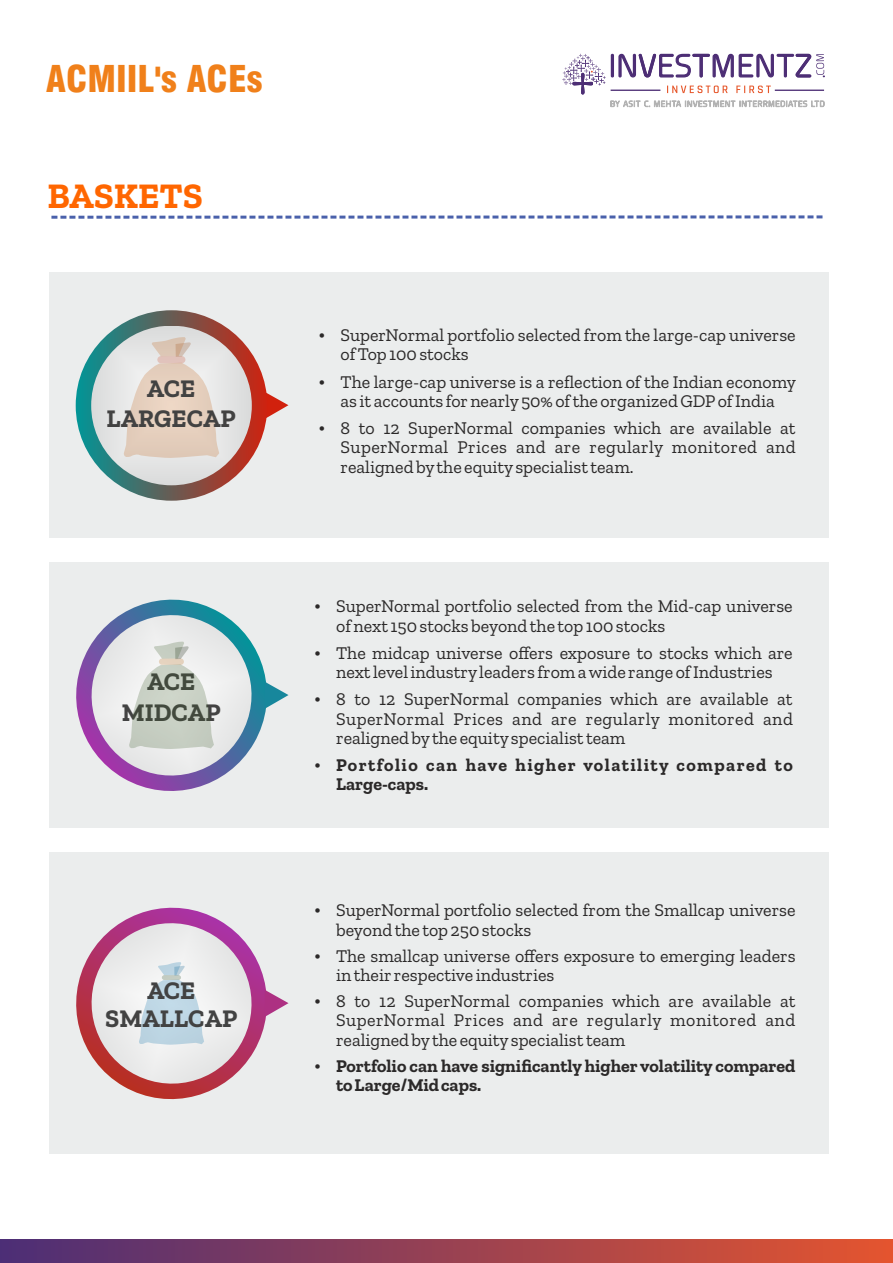
<style>
.page{position:relative;width:893px;height:1263px;background:#fff}
.page>*{position:absolute;margin:0;border:0;box-sizing:border-box;transform-origin:0 0}
.t1{font:900 condensed 36px "Swiss 721 BT";color:#f0801a}
.t2{font:700 36px "Zilla Slab";color:#f60}
.t3{font:700 25.5px/27.8px "Zilla Slab";color:#424242;text-align:center}
.t4{font:18px/19.5px "Zilla Slab";color:#2b2929}
.t5{font:700 18px/19.5px "Zilla Slab";color:#2b2929}
.t6{font:700 18px/19.5px "Zilla Slab";letter-spacing:.08em;color:#2b2929}
</style>
<div class="page">
<div style="left:49px;top:853px;width:780px;height:301px;background:#ebeded"></div>
<div style="left:49px;top:562px;width:780px;height:266px;background:#ebeded"></div>
<div style="left:49px;top:273px;width:780px;height:265px;background:#ebeded"></div>
<div style="left:0;top:1239px;width:893px;height:24px;background:linear-gradient(to right,#4c2e76,#e4542f)"></div>
<div style="left:611px;top:54px;width:3px;height:24px;background:#4d2e75;border:1px solid #4d2e75"></div>
<svg style="left:667px;top:86px;width:61px;height:7px"></svg>
<svg style="left:736px;top:86px;width:35px;height:7px"></svg>
<svg style="left:562px;top:54px;width:43px;height:40px"></svg>
<hr style="left:611px;top:90px;width:49px;height:1px;background:#4d2e75">
<hr style="left:775px;top:90px;width:49px;height:1px;background:#4d2e75">
<svg style="left:610px;top:100px;width:214px;height:8px"></svg>
<svg style="left:618px;top:53px;width:207px;height:25px"></svg>
<svg style="left:51px;top:215px;width:772px;height:4px"></svg>
<svg style="left:76px;top:907px;width:124px;height:193px"></svg>
<svg style="left:80px;top:912px;width:208px;height:183px"></svg>
<svg style="left:266px;top:392px;width:22px;height:27px"></svg>
<svg style="left:76px;top:310px;width:191px;height:191px;background:#685f57"></svg>
<div style="left:91px;top:326px;width:161px;height:159px;background:#e2e3e3;border-radius:50%"></div>
<div style="left:157px;top:356px;width:28px;height:7px;background:#e1c2bb;border-radius:4px"></div>
<svg style="left:124px;top:363px;width:95px;height:95px"></svg>
<svg style="left:152px;top:337px;width:39px;height:20px"></svg>
<svg style="left:76px;top:599px;width:124px;height:192px"></svg>
<svg style="left:80px;top:604px;width:208px;height:183px"></svg>
<h1 class="t1" style="left:46px;top:65px;width:218px">ACMIIL's ACEs</h1>
<h1 class="t2" style="left:48px;top:180px;width:157px">BASKETS</h1>
<h2 class="t3" style="left:106px;top:375px;width:131px;line-height:29.8px">ACE<br>LARGECAP</h2>
<h2 class="t3" style="left:122px;top:668px;width:100px;line-height:30.5px">ACE<br>MIDCAP</h2>
<h2 class="t3" style="left:105px;top:978px;width:134px">ACE<br>SMALLCAP</h2>
<p class="t4" style="left:341px;top:326px;width:457px;text-indent:-22px">• SuperNormal portfolio selected from the large-cap universe of Top 100 stocks</p>
<p class="t4" style="left:319px;top:373px;width:479px;text-align:center">• The large-cap universe is a reflection of the Indian economy as it accounts for nearly 50% of the organized GDP of India</p>
<p class="t4" style="left:341px;top:419px;width:457px;text-align:justify;text-indent:-22px">• 8 to 12 SuperNormal companies which are available at SuperNormal Prices and are regularly monitored and realigned by the equity specialist team.</p>
<p class="t4" style="left:336px;top:597px;width:458px;text-indent:-22px">• SuperNormal portfolio selected from the Mid-cap universe of next 150 stocks beyond the top 100 stocks</p>
<p class="t4" style="left:314px;top:644px;width:480px;text-align:center">• The midcap universe offers exposure to stocks which are next level industry leaders from a wide range of Industries</p>
<p class="t4" style="left:336px;top:690px;width:458px;text-align:justify;text-indent:-22px">• 8 to 12 SuperNormal companies which are available at SuperNormal Prices and are regularly monitored and realigned by the equity specialist team</p>
<p class="t6" style="left:336px;top:756px;width:458px;text-indent:-22px">• Portfolio can have higher volatility compared to<br>Large-caps.</p>
<p class="t4" style="left:336px;top:901px;width:461px;text-indent:-22px">• SuperNormal portfolio selected from the Smallcap universe beyond the top 250 stocks</p>
<p class="t4" style="left:336px;top:947px;width:461px;text-indent:-22px">• The smallcap universe offers exposure to emerging leaders in their respective industries</p>
<p class="t4" style="left:336px;top:992px;width:461px;text-align:justify;text-indent:-22px">• 8 to 12 SuperNormal companies which are available at SuperNormal Prices and are regularly monitored and realigned by the equity specialist team</p>
<p class="t5" style="left:336px;top:1057px;width:461px;text-indent:-22px">• Portfolio can have significantly higher volatility compared to Large/Mid caps.</p>
</div>
